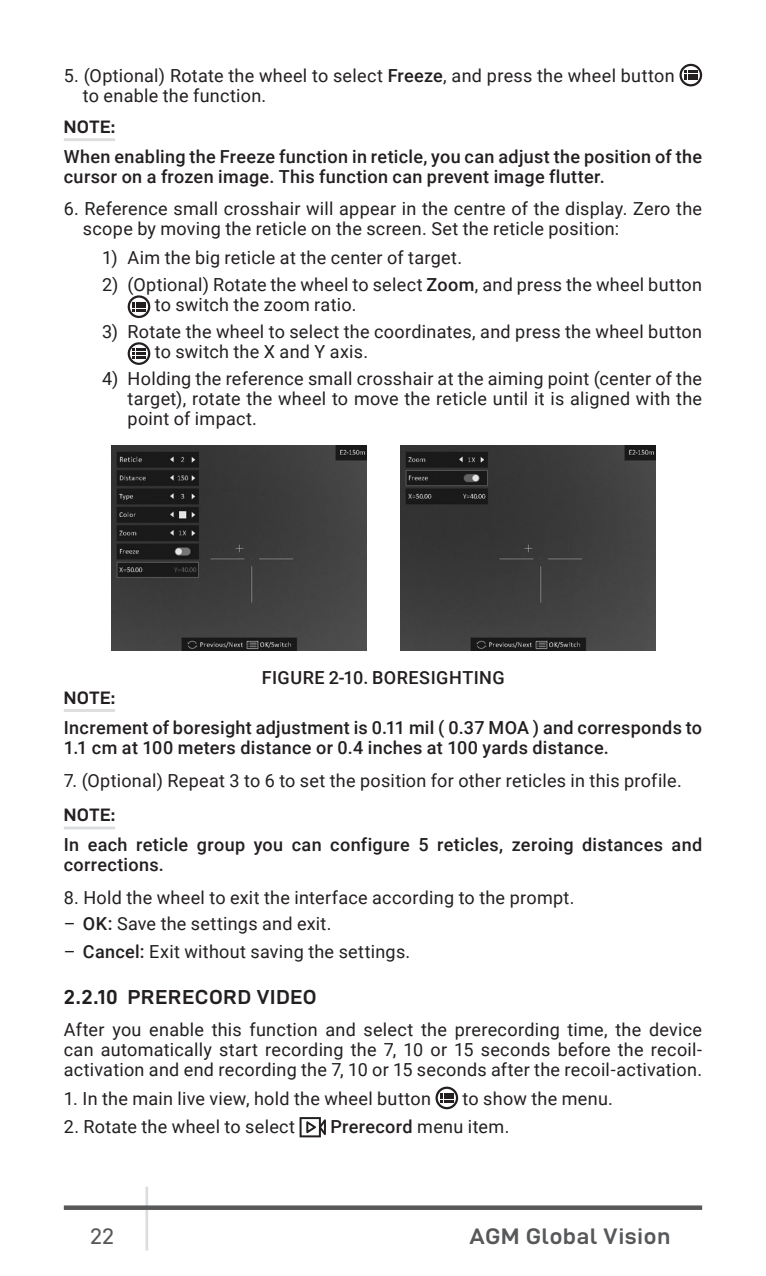
<style>
.page{position:relative;width:766px;height:1276px;background:#fff}
.page>*{position:absolute;margin:0;border:0;box-sizing:border-box;transform-origin:0 0}
.t1{font:22.5px "D DIN Exp Bold";letter-spacing:.035em;color:#57585a}
.t2{font:22.5px "D DIN Exp";color:#57585a}
.t3{font:20.25px "D DIN Exp Bold";letter-spacing:.04em;color:#231f20}
.t4{font:18px/20.2px "Roboto";letter-spacing:.015em;color:#231f20}
.t5{font:500 18px/20.2px "Roboto";letter-spacing:.02em;color:#231f20}
.t6{font:18px "D DIN Exp Bold";letter-spacing:.025em;color:#231f20}
.s1{font-weight:500}
.s2{font-weight:400}
</style>
<div class="page">
<hr style="left:145px;top:1186px;width:3px;height:64px;background:#dcdddf">
<div style="left:64px;top:1205px;width:638px;height:5px;background:#57585a"></div>
<hr style="left:64px;top:138px;width:51px;height:3px;background:#dcdddf">
<hr style="left:64px;top:709px;width:51px;height:3px;background:#dcdddf">
<hr style="left:64px;top:826px;width:51px;height:3px;background:#dcdddf">
<svg style="left:683px;top:70px;width:14px;height:10px"></svg>
<div style="left:679px;top:64px;width:23px;height:22px;border:2px solid #231f20;border-radius:50%"></div>
<svg style="left:132px;top:302px;width:14px;height:9px"></svg>
<div style="left:128px;top:295px;width:22px;height:23px;border:2px solid #231f20;border-radius:50%"></div>
<svg style="left:132px;top:349px;width:14px;height:9px"></svg>
<div style="left:128px;top:342px;width:22px;height:23px;border:2px solid #231f20;border-radius:50%"></div>
<svg style="left:440px;top:1093px;width:13px;height:9px"></svg>
<div style="left:435px;top:1086px;width:23px;height:23px;border:2px solid #231f20;border-radius:50%"></div>
<svg style="left:299px;top:1117px;width:27px;height:20px"></svg>
<img style="left:111px;top:445px;width:255px;height:205px">
<img style="left:400px;top:445px;width:255px;height:205px">
<p class="t4" style="left:83px;top:65px;width:593px;text-indent:-19px">5. (Optional) Rotate the wheel to select <span class="s1">Freeze</span>, and press the wheel button to enable the function.</p>
<p class="t6" style="left:64px;top:117px;width:53px">NOTE:</p>
<p class="t5" style="left:64px;top:146px;width:639px">When enabling the Freeze function in reticle, you can adjust the position of the cursor on a frozen image. This function can prevent image flutter.</p>
<p class="t4" style="left:83px;top:198px;width:620px;text-indent:-19px">6. Reference small crosshair will appear in the centre of the display. Zero the scope by moving the reticle on the screen. Set the reticle position:</p>
<p class="t4" style="left:102px;top:247px;width:361px">1) Aim the big reticle at the center of target.</p>
<p class="t4" style="left:155px;top:274px;width:548px;text-indent:-53px">2) (Optional) Rotate the wheel to select <span class="s1">Zoom</span>, and press the wheel button to switch the zoom ratio.</p>
<p class="t4" style="left:155px;top:321px;width:548px;text-indent:-53px">3) Rotate the wheel to select the coordinates, and press the wheel button to switch the X and Y axis.</p>
<p class="t4" style="left:128px;top:367px;width:576px;text-align:justify;text-indent:-26px">4) Holding the reference small crosshair at the aiming point (center of the target), rotate the wheel to move the reticle until it is aligned with the point of impact.</p>
<p class="t5" style="left:262px;top:666px;width:244px">FIGURE 2-10. BORESIGHTING</p>
<p class="t6" style="left:64px;top:687px;width:53px">NOTE:</p>
<p class="t5" style="left:64px;top:716px;width:639px">Increment of boresight adjustment is 0.11 mil ( 0.37 MOA ) and corresponds to<br>1.1 cm at 100 meters distance or 0.4 inches at 100 yards distance.</p>
<p class="t4" style="left:64px;top:769px;width:619px">7. (Optional) Repeat 3 to 6 to set the position for other reticles in this profile.</p>
<p class="t6" style="left:64px;top:805px;width:53px">NOTE:</p>
<p class="t5" style="left:64px;top:834px;width:639px">In each reticle group you can configure 5 reticles, zeroing distances and corrections.</p>
<p class="t4" style="left:64px;top:887px;width:512px">8. Hold the wheel to exit the interface according to the prompt.</p>
<p class="t4" style="left:64px;top:912px;width:269px">– <span class="s1">OK:</span> Save the settings and exit.</p>
<p class="t4" style="left:64px;top:940px;width:348px">– <span class="s1">Cancel:</span> Exit without saving the settings.</p>
<p class="t3" style="left:64px;top:985px;width:254px">2.2.10 PRERECORD VIDEO</p>
<p class="t4" style="left:64px;top:1018px;width:639px;text-align:justify">After you enable this function and select the prerecording time, the device can automatically start recording the 7, 10 or 15 seconds before the recoil&shy;activation and end recording the 7, 10 or 15 seconds after the recoil-activation.</p>
<p class="t4" style="left:64px;top:1087px;width:368px">1. In the main live view, hold the wheel button</p>
<p class="t4" style="left:462px;top:1087px;width:152px">to show the menu.</p>
<p class="t4" style="left:64px;top:1115px;width:233px">2. Rotate the wheel to select</p>
<p class="t5" style="left:330px;top:1115px;width:180px">Prerecord <span class="s2">menu item.</span></p>
<p class="t2" style="left:90px;top:1223px;width:26px">22</p>
<p class="t1" style="left:469px;top:1223px;width:202px">AGM Global Vision</p>
</div>
